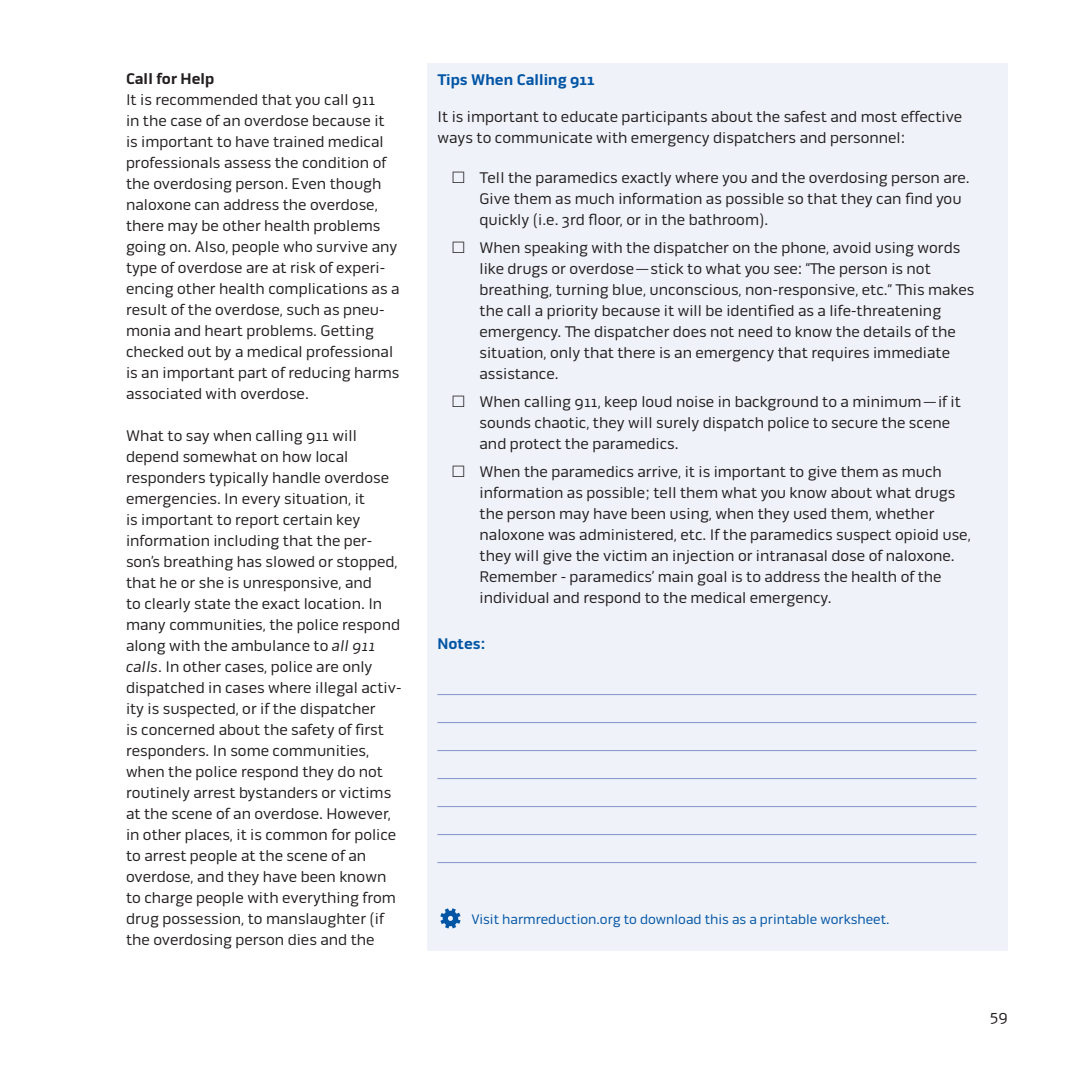
<style>
.page{position:relative;width:1071px;height:1071px;background:#fff}
.page>*{position:absolute;margin:0;border:0;box-sizing:border-box;transform-origin:0 0}
.t1{font:15.75px/21px "Pill Gothic 600 mg";color:#231f20}
.t2{font:700 15.75px "Pill Gothic 600 mg";color:#0155a5}
.t3{font:700 15.75px "Pill Gothic 600 mg";color:#231f20}
.t4{font:14px "Pill Gothic 600 mg";color:#0155a5}
.s1{font-style:italic}
</style>
<div class="page">
<div style="left:427px;top:63px;width:581px;height:887px;background:#eff2f9"></div>
<hr style="left:438px;top:694px;width:538px;height:1px;background:#8193c9">
<hr style="left:438px;top:722px;width:538px;height:1px;background:#8193c9">
<hr style="left:438px;top:750px;width:538px;height:1px;background:#8193c9">
<hr style="left:438px;top:778px;width:538px;height:1px;background:#8193c9">
<hr style="left:438px;top:806px;width:538px;height:1px;background:#8193c9">
<hr style="left:438px;top:834px;width:538px;height:1px;background:#8193c9">
<hr style="left:438px;top:862px;width:538px;height:1px;background:#8193c9">
<svg style="left:440px;top:908px;width:21px;height:21px"></svg>
<p class="t3" style="left:126px;top:69px;width:90px">Call for Help</p>
<p class="t1" style="left:126px;top:89px;width:275px">It is recommended that you call 911<br>in the case of an overdose because it is important to have trained medical professionals assess the condition of the overdosing person. Even though naloxone can address the overdose, there may be other health problems going on. Also, people who survive any type of overdose are at risk of experi&shy;encing other health complications as a result of the overdose, such as pneu&shy;monia and heart problems. Getting checked out by a medical professional is an important part of reducing harms associated with overdose.</p>
<p class="t1" style="left:126px;top:425px;width:277px">What to say when calling 911 will depend somewhat on how local responders typically handle overdose emergencies. In every situation, it<br>is important to report certain key information including that the per&shy;son’s breathing has slowed or stopped, that he or she is unresponsive, and<br>to clearly state the exact location. In many communities, the police respond along with the ambulance to <span class="s1">all 911 calls</span>. In other cases, police are only dispatched in cases where illegal activ&shy;ity is suspected, or if the dispatcher<br>is concerned about the safety of first responders. In some communities, when the police respond they do not routinely arrest bystanders or victims at the scene of an overdose. However, in other places, it is common for police to arrest people at the scene of an overdose, and they have been known to charge people with everything from drug possession, to manslaughter (if the overdosing person dies and the</p>
<p class="t2" style="left:438px;top:70px;width:159px">Tips When Calling 911</p>
<p class="t1" style="left:438px;top:106px;width:526px">It is important to educate participants about the safest and most effective ways to communicate with emergency dispatchers and personnel:</p>
<p class="t1" style="left:480px;top:167px;width:492px">Tell the paramedics exactly where you and the overdosing person are.<br>Give them as much information as possible so that they can find you quickly (i.e. 3rd floor, or in the bathroom).</p>
<p class="t1" style="left:480px;top:237px;width:497px">When speaking with the dispatcher on the phone, avoid using words like drugs or overdose—stick to what you see: “The person is not breathing, turning blue, unconscious, non-responsive, etc.” This makes the call a priority because it will be identified as a life-threatening emergency. The dispatcher does not need to know the details of the situation, only that there is an emergency that requires immediate assistance.</p>
<p class="t1" style="left:480px;top:391px;width:483px">When calling 911, keep loud noise in background to a minimum—if it sounds chaotic, they will surely dispatch police to secure the scene and protect the paramedics.</p>
<p class="t1" style="left:480px;top:461px;width:493px">When the paramedics arrive, it is important to give them as much information as possible; tell them what you know about what drugs the person may have been using, when they used them, whether naloxone was administered, etc. If the paramedics suspect opioid use, they will give the victim an injection or intranasal dose of naloxone.<br>Remember - paramedics’ main goal is to address the health of the individual and respond to the medical emergency.</p>
<p class="t2" style="left:438px;top:634px;width:49px">Notes:</p>
<p class="t4" style="left:471px;top:912px;width:420px">Visit harmreduction.org to download this as a printable worksheet.</p>
<p class="t1" style="left:990px;top:1005px;width:20px">59</p>
</div>
